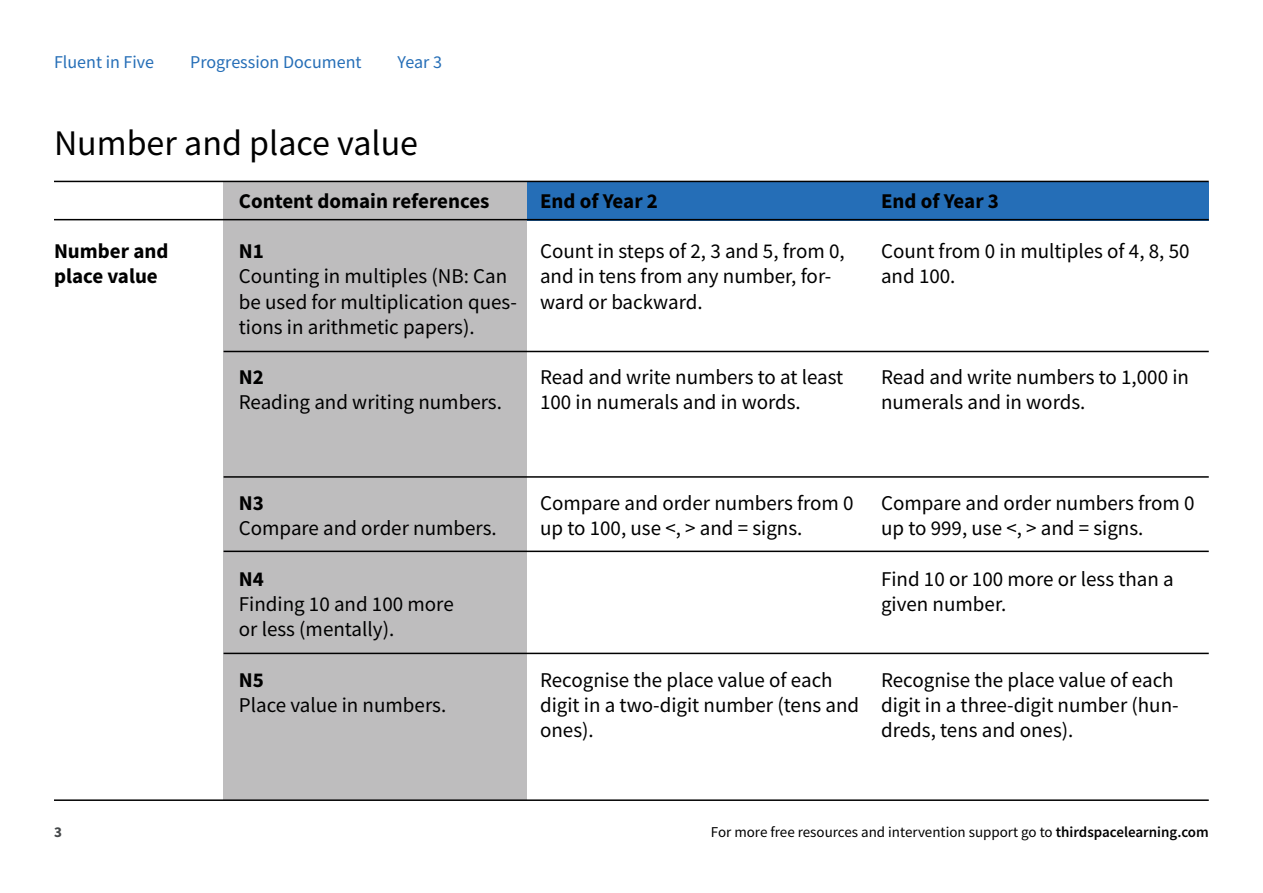
<style>
.page{position:relative;width:1263px;height:893px;background:#fff}
.page>*{position:absolute;margin:0;border:0;box-sizing:border-box;transform-origin:0 0}
.t1{font:36px "Source Sans Pro";color:#000}
.t2{font:21px/25.2px "Source Sans Pro";color:#000}
.t3{font:700 21px/25.2px "Source Sans Pro";color:#000}
.t4{font:18px "Source Sans Pro";color:#256eb7}
.t5{font:15px "Source Sans Pro";color:#000}
.t6{font:700 15px "Source Sans Pro";color:#444749}
.s1{font-weight:600}
</style>
<div class="page">
<div style="left:527px;top:182px;width:682px;height:38px;background:#256eb7"></div>
<div style="left:224px;top:181px;width:303px;height:618px;background:#bebdbe"></div>
<hr style="left:54px;top:181px;width:1155px;height:1px;background:#000">
<hr style="left:54px;top:219px;width:1155px;height:1px;background:#000">
<hr style="left:224px;top:351px;width:985px;height:1px;background:#000">
<hr style="left:224px;top:476px;width:985px;height:2px;background:#000">
<hr style="left:224px;top:551px;width:985px;height:1px;background:#000">
<hr style="left:224px;top:653px;width:985px;height:1px;background:#000">
<hr style="left:54px;top:799px;width:1155px;height:2px;background:#000">
<p class="t4" style="left:54px;top:50px;width:102px">Fluent in Five</p>
<p class="t4" style="left:190px;top:50px;width:173px">Progression Document</p>
<p class="t4" style="left:398px;top:50px;width:46px">Year 3</p>
<h1 class="t1" style="left:54px;top:120px;width:366px">Number and place value</h1>
<p class="t3" style="left:54px;top:238px;width:116px">Number and place value</p>
<p class="t3" style="left:239px;top:188px;width:252px">Content domain references</p>
<p class="t3" style="left:239px;top:238px;width:27px">N1</p>
<p class="t2" style="left:239px;top:264px;width:280px">Counting in multiples (NB: Can be used for multiplication ques&shy;tions in arithmetic papers).</p>
<p class="t3" style="left:239px;top:364px;width:27px">N2</p>
<p class="t2" style="left:239px;top:390px;width:265px">Reading and writing numbers.</p>
<p class="t3" style="left:540px;top:188px;width:119px">End of Year 2</p>
<p class="t2" style="left:540px;top:239px;width:306px">Count in steps of 2, 3 and 5, from 0, and in tens from any number, for&shy;ward or backward.</p>
<p class="t2" style="left:540px;top:365px;width:305px">Read and write numbers to at least<br>100 in numerals and in words.</p>
<p class="t3" style="left:881px;top:188px;width:119px">End of Year 3</p>
<p class="t2" style="left:881px;top:239px;width:310px">Count from 0 in multiples of 4, 8, 50 and 100.</p>
<p class="t2" style="left:881px;top:365px;width:309px">Read and write numbers to 1,000 in numerals and in words.</p>
<p class="t3" style="left:239px;top:490px;width:27px">N3</p>
<p class="t2" style="left:239px;top:516px;width:259px">Compare and order numbers.</p>
<p class="t3" style="left:239px;top:566px;width:27px">N4</p>
<p class="t2" style="left:239px;top:591px;width:216px">Finding 10 and 100 more or less (mentally).</p>
<p class="t3" style="left:239px;top:667px;width:27px">N5</p>
<p class="t2" style="left:239px;top:692px;width:209px">Place value in numbers.</p>
<p class="t2" style="left:540px;top:491px;width:315px">Compare and order numbers from 0 up to 100, use &lt;, &gt; and = signs.</p>
<p class="t2" style="left:540px;top:667px;width:321px">Recognise the place value of each digit in a two-digit number (tens and ones).</p>
<p class="t2" style="left:881px;top:491px;width:315px">Compare and order numbers from 0 up to 999, use &lt;, &gt; and = signs.</p>
<p class="t2" style="left:881px;top:566px;width:294px">Find 10 or 100 more or less than a given number.</p>
<p class="t2" style="left:881px;top:667px;width:299px">Recognise the place value of each digit in a three-digit number (hun&shy;dreds, tens and ones).</p>
<p class="t6" style="left:54px;top:822px;width:9px">3</p>
<p class="t5" style="left:711px;top:822px;width:499px">For more free resources and intervention support go to <span class="s1">thirdspacelearning.com</span></p>
</div>
